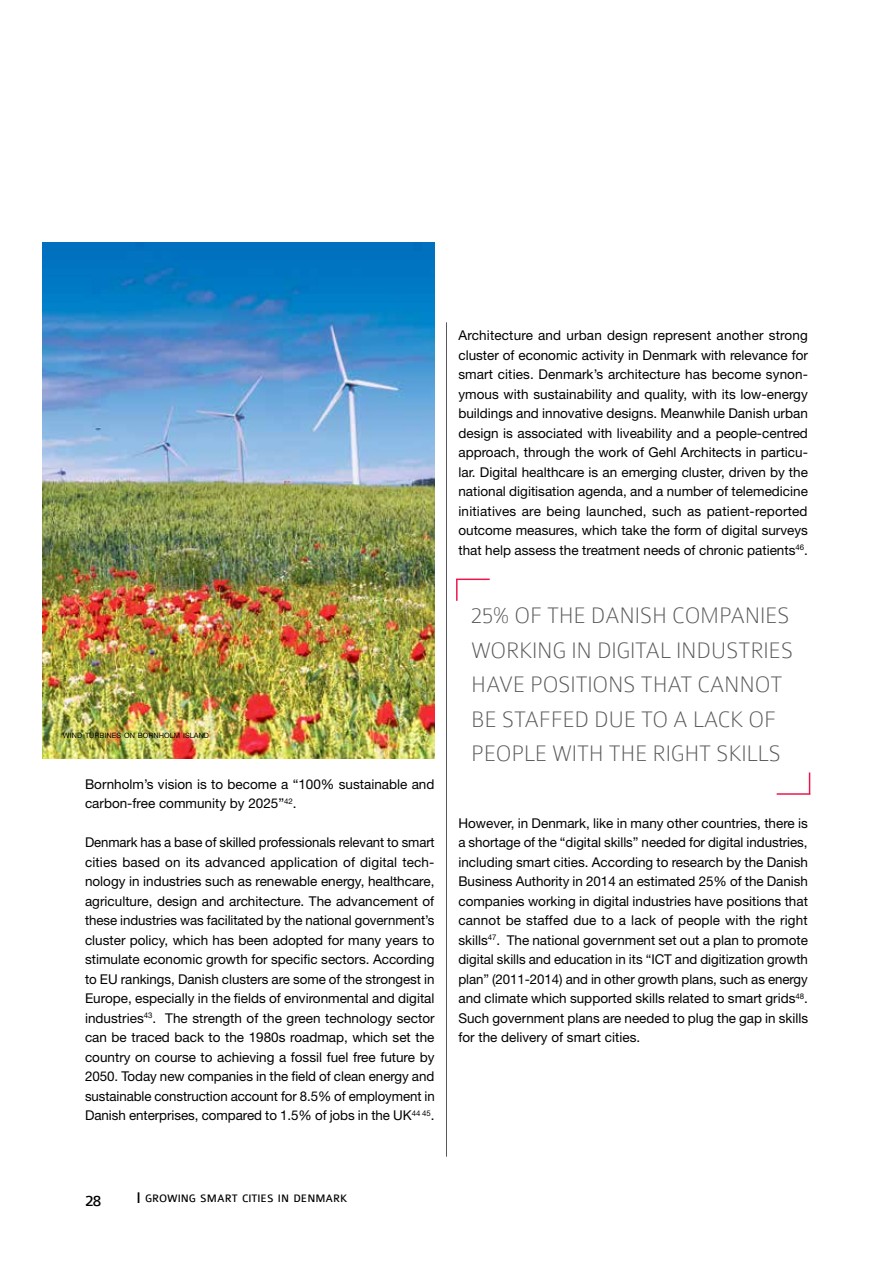
<style>
.page{position:relative;width:893px;height:1263px;background:#fff}
.page>*{position:absolute;margin:0;border:0;box-sizing:border-box;transform-origin:0 0}
.t1{font:100 24px/34.5px "Colaborate";letter-spacing:-.01em;color:#58595b}
.t2{font:16.5px "Colaborate";color:#000}
.t3{font:13.5px/19.5px "Helvetica Neue LT Std";color:#000;text-align:justify}
.t4{font:11.55px "Colaborate";color:#000}
.t5{font:7.35px "Helvetica Neue LT Std";color:#000}
.s1{font-size:16.5px}
</style>
<div class="page">
<hr style="left:446px;top:322px;width:1px;height:835px;background:#58595b">
<hr style="left:456px;top:578px;width:34px;height:2px;background:#ed174c">
<hr style="left:456px;top:579px;width:2px;height:22px;background:#ed174c">
<img style="left:43px;top:243px;width:391px;height:515px">
<hr style="left:777px;top:793px;width:33px;height:2px;background:#ed174c">
<svg style="left:809px;top:772px;width:1px;height:21px"></svg>
<p class="t5" style="left:63px;top:731px;width:148px">WIND TURBINES ON BORNHOLM ISLAND</p>
<p class="t3" style="left:85px;top:774px;width:351px">Bornholm’s vision is to become a “100% sustainable and carbon-free community by 2025”<sup>42</sup>.</p>
<p class="t3" style="left:85px;top:833px;width:351px">Denmark has a base of skilled professionals relevant to smart cities based on its advanced application of digital tech&shy;nology in industries such as renewable energy, healthcare, agriculture, design and architecture. The advancement of these industries was facilitated by the national government’s cluster policy, which has been adopted for many years to stimulate economic growth for specific sectors. According to EU rankings, Danish clusters are some of the strongest in Europe, especially in the fields of environmental and digital industries<sup>43</sup>. The strength of the green technology sector can be traced back to the 1980s roadmap, which set the country on course to achieving a fossil fuel free future by 2050. Today new companies in the field of clean energy and sustainable construction account for 8.5% of employment in Danish enterprises, compared to 1.5% of jobs in the UK<sup>44</sup> <sup>45</sup>.</p>
<p class="t3" style="left:458px;top:326px;width:351px">Architecture and urban design represent another strong cluster of economic activity in Denmark with relevance for smart cities. Denmark’s architecture has become synon&shy;ymous with sustainability and quality, with its low-energy buildings and innovative designs. Meanwhile Danish urban design is associated with liveability and a people-centred approach, through the work of Gehl Architects in particu&shy;lar. Digital healthcare is an emerging cluster, driven by the national digitisation agenda, and a number of telemedicine initiatives are being launched, such as patient-reported outcome measures, which take the form of digital surveys that help assess the treatment needs of chronic patients<sup>46</sup>.</p>
<h1 class="t1" style="left:471px;top:598px;width:324px">25% OF THE DANISH COMPANIES<br>WORKING IN DIGITAL INDUSTRIES<br>HAVE POSITIONS THAT CANNOT<br>BE STAFFED DUE TO A LACK OF<br>PEOPLE WITH THE RIGHT SKILLS</h1>
<p class="t3" style="left:458px;top:813px;width:351px">However, in Denmark, like in many other countries, there is a shortage of the “digital skills” needed for digital industries, including smart cities. According to research by the Danish Business Authority in 2014 an estimated 25% of the Danish companies working in digital industries have positions that cannot be staffed due to a lack of people with the right skills<sup>47</sup>. The national government set out a plan to promote digital skills and education in its “ICT and digitization growth plan” (2011-2014) and in other growth plans, such as energy and climate which supported skills related to smart grids<sup>48</sup>.<br>Such government plans are needed to plug the gap in skills for the delivery of smart cities.</p>
<p class="t2" style="left:85px;top:1192px;width:18px">28</p>
<p class="t4" style="left:136px;top:1192px;width:213px"><span class="s1">I</span> GROWING SMART CITIES IN DENMARK</p>
</div>
